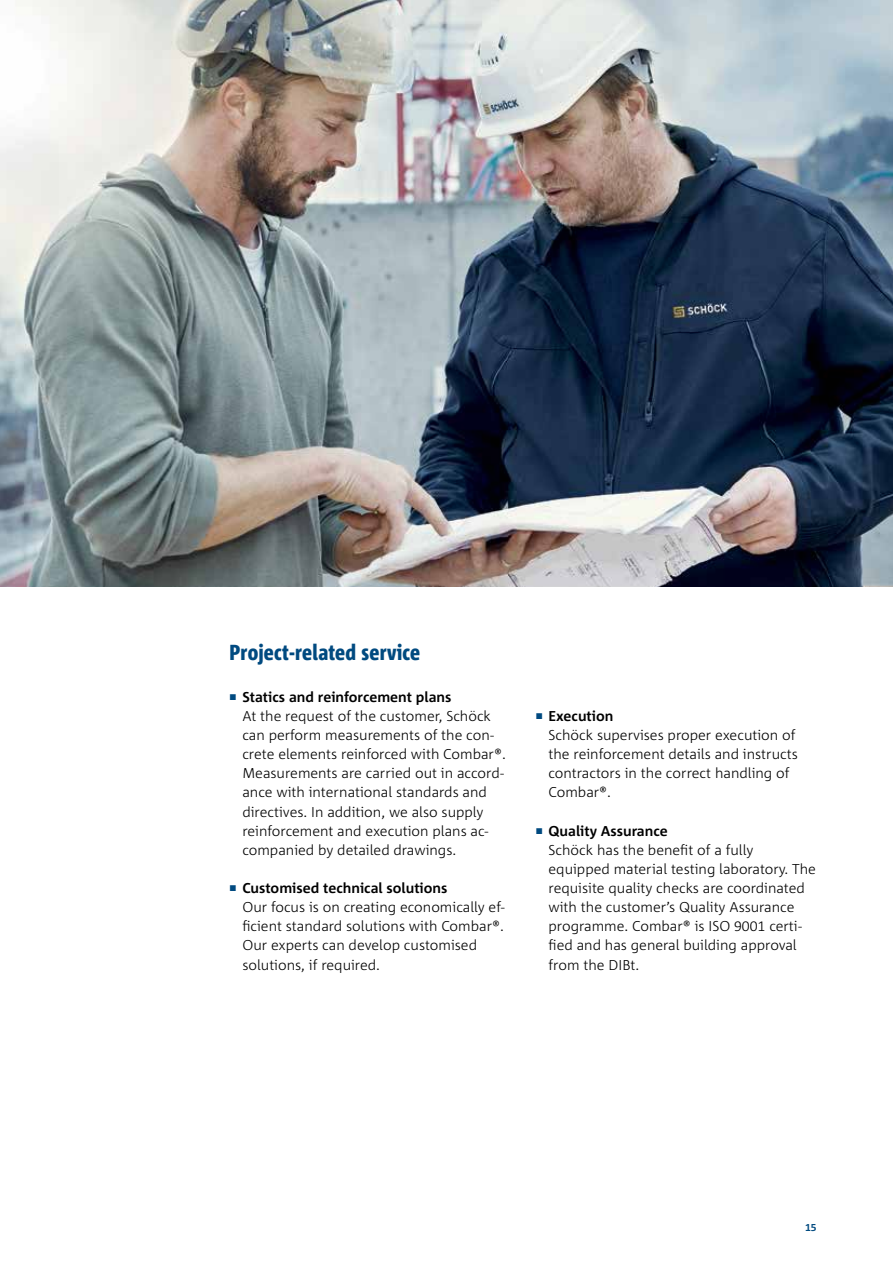
<style>
.page{position:relative;width:893px;height:1263px;background:#fff}
.page>*{position:absolute;margin:0;border:0;box-sizing:border-box;transform-origin:0 0}
.t1{font:800 condensed 21.75px "Corpid Schoeck";letter-spacing:.01em;color:#004a80}
.t2{font:300 14.25px/19.2px "Corpid Schoeck";color:#000}
.t3{font:700 10.5px "Corpid Schoeck";color:#004a80}
.s1{font-size:8.25px;color:#004a80}
.s2{font-weight:700}
</style>
<div class="page">
<img style="left:0;top:0;width:893px;height:587px">
<h1 class="t1" style="left:230px;top:639px;width:192px">Project-related service</h1>
<p class="t2" style="left:242px;top:687px;width:265px;text-indent:-13px"><span class="s1">■</span> <span class="s2">Statics and reinforcement plans<br></span>At the request of the customer, Schöck can perform measurements of the con&shy;crete elements reinforced with Combar®.<br>Measurements are carried out in accord&shy;ance with international standards and directives. In addition, we also supply reinforcement and execution plans ac&shy;companied by detailed drawings.</p>
<p class="t2" style="left:242px;top:878px;width:264px;text-indent:-13px"><span class="s1">■</span> <span class="s2">Customised technical solutions<br></span>Our focus is on creating economically ef&shy;ficient standard solutions with Combar®.<br>Our experts can develop customised solutions, if required.</p>
<p class="t2" style="left:549px;top:706px;width:251px;text-indent:-13px"><span class="s1">■</span> <span class="s2">Execution<br></span>Schöck supervises proper execution of the reinforcement details and instructs contractors in the correct handling of<br>Combar®.</p>
<p class="t2" style="left:549px;top:821px;width:269px;text-indent:-13px"><span class="s1">■</span> <span class="s2">Quality Assurance<br></span>Schöck has the benefit of a fully equipped material testing laboratory. The requisite quality checks are coordinated with the customer’s Quality Assurance programme. Combar® is ISO 9001 certi&shy;fied and has general building approval from the DIBt.</p>
<p class="t3" style="left:805px;top:1221px;width:13px">15</p>
</div>
